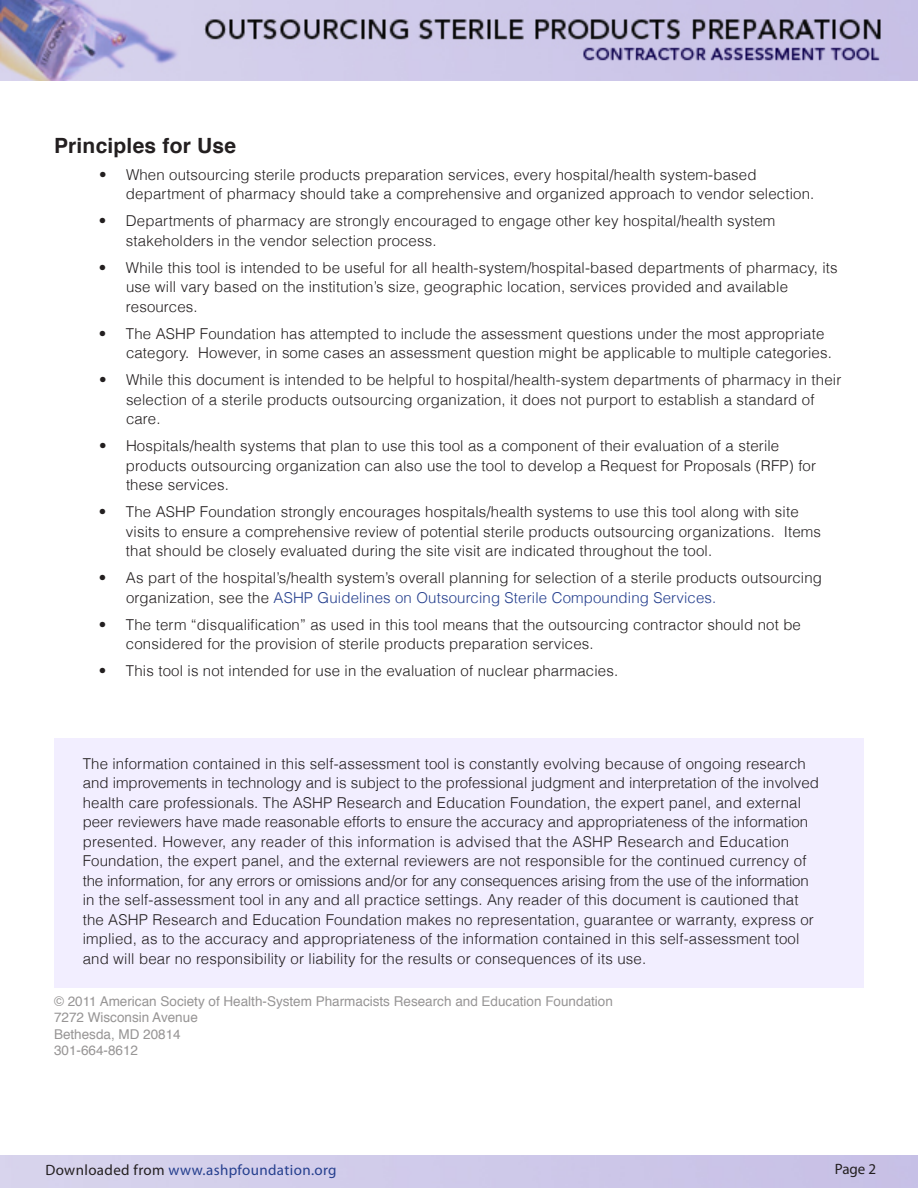
<style>
.page{position:relative;width:918px;height:1188px;background:#fff}
.page>*{position:absolute;margin:0;border:0;box-sizing:border-box;transform-origin:0 0}
.t1{font:700 21px "Helvetica";letter-spacing:.01em;color:#231f20}
.t2{font:300 15px/19.5px "Helvetica";letter-spacing:.01em;color:#231f20}
.t3{font:15px "Myriad Pro";letter-spacing:.025em;color:#253f8e}
.t4{font:15px "Myriad Pro";color:#231f20}
.t5{font:13.5px "Helvetica";color:#979595}
.s1{color:#253f8e}
.s2{color:#231f20}
</style>
<div class="page">
<img style="left:0;top:0;width:918px;height:81px">
<div style="left:54px;top:738px;width:810px;height:250px;background:#f2eeff"></div>
<p class="t1" style="left:54px;top:128px;width:184px">Principles for Use</p>
<p class="t2" style="left:126px;top:165px;width:690px;text-indent:-27px">• When outsourcing sterile products preparation services, every hospital/health system-based department of pharmacy should take a comprehensive and organized approach to vendor selection.</p>
<p class="t2" style="left:126px;top:211px;width:651px;text-indent:-27px">• Departments of pharmacy are strongly encouraged to engage other key hospital/health system stakeholders in the vendor selection process.</p>
<p class="t2" style="left:126px;top:258px;width:713px;text-indent:-27px">• While this tool is intended to be useful for all health-system/hospital-based departments of pharmacy, its use will vary based on the institution’s size, geographic location, services provided and available resources.</p>
<p class="t2" style="left:126px;top:324px;width:707px;text-indent:-27px">• The ASHP Foundation has attempted to include the assessment questions under the most appropriate category. However, in some cases an assessment question might be applicable to multiple categories.</p>
<p class="t2" style="left:126px;top:370px;width:717px;text-indent:-27px">• While this document is intended to be helpful to hospital/health-system departments of pharmacy in their selection of a sterile products outsourcing organization, it does not purport to establish a standard of care.</p>
<p class="t2" style="left:126px;top:436px;width:692px;text-indent:-27px">• Hospitals/health systems that plan to use this tool as a component of their evaluation of a sterile products outsourcing organization can also use the tool to develop a Request for Proposals (RFP) for these services.</p>
<p class="t2" style="left:126px;top:502px;width:697px;text-indent:-27px">• The ASHP Foundation strongly encourages hospitals/health systems to use this tool along with site visits to ensure a comprehensive review of potential sterile products outsourcing organizations. Items that should be closely evaluated during the site visit are indicated throughout the tool.</p>
<p class="t2" style="left:126px;top:568px;width:698px;text-indent:-27px">• As part of the hospital’s/health system’s overall planning for selection of a sterile products outsourcing organization, see the <span class="s1">ASHP Guidelines on Outsourcing Sterile Compounding Services.</span></p>
<p class="t2" style="left:126px;top:615px;width:677px;text-indent:-27px">• The term “disqualification” as used in this tool means that the outsourcing contractor should not be considered for the provision of sterile products preparation services.</p>
<p class="t2" style="left:99px;top:661px;width:521px">• This tool is not intended for use in the evaluation of nuclear pharmacies.</p>
<p class="t2" style="left:83px;top:753px;width:738px">The information contained in this self-assessment tool is constantly evolving because of ongoing research and improvements in technology and is subject to the professional judgment and interpretation of the involved health care professionals. The ASHP Research and Education Foundation, the expert panel, and external peer reviewers have made reasonable efforts to ensure the accuracy and appropriateness of the information presented. However, any reader of this information is advised that the ASHP Research and Education Foundation, the expert panel, and the external reviewers are not responsible for the continued currency of the information, for any errors or omissions and/or for any consequences arising from the use of the information in the self-assessment tool in any and all practice settings. Any reader of this document is cautioned that the ASHP Research and Education Foundation makes no representation, guarantee or warranty, express or implied, as to the accuracy and appropriateness of the information contained in this self-assessment tool and will bear no responsibility or liability for the results or consequences of its use.</p>
<p class="t5" style="left:54px;top:991px;width:560px">© 2011 American Society of Health-System Pharmacists Research and Education Foundation</p>
<p class="t5" style="left:54px;top:1007px;width:145px">7272 Wisconsin Avenue</p>
<p class="t5" style="left:54px;top:1023px;width:128px">Bethesda, MD 20814</p>
<p class="t5" style="left:54px;top:1040px;width:86px">301-664-8612</p>
<p class="t3" style="left:45px;top:1161px;width:293px"><span class="s2">Downloaded from</span> www.ashpfoundation.org</p>
<p class="t4" style="left:835px;top:1160px;width:43px">Page 2</p>
</div>
